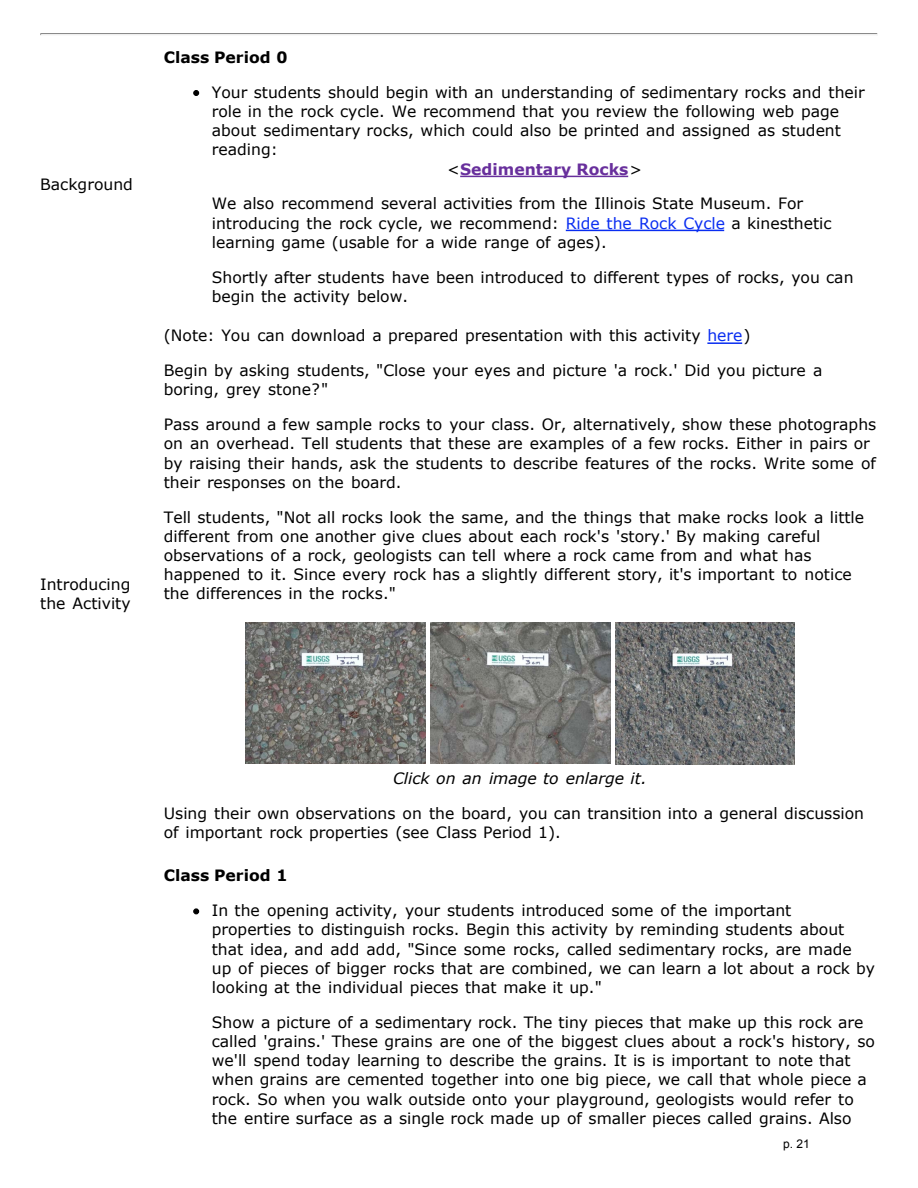
<style>
.page{position:relative;width:918px;height:1188px;background:#fff}
.page>*{position:absolute;margin:0;border:0;box-sizing:border-box;transform-origin:0 0}
.t1{font:15.6px/19.2px "Verdana";color:#000}
.t2{font:italic 15.6px "Verdana";color:#000}
.t3{font:700 15.6px "Verdana";color:#000}
.t4{font:700 15.6px "Verdana";color:#682f9c}
.t5{font:12px "Arial";color:#000}
.s1{font-weight:400;color:#000}
.s2{color:#092df1}
</style>
<div class="page">
<svg style="left:40px;top:33px;width:838px;height:2px"></svg>
<svg style="left:193px;top:90px;width:6px;height:6px"></svg>
<hr style="left:460px;top:176px;width:168px;height:1px;background:#682f9c">
<hr style="left:566px;top:230px;width:158px;height:1px;background:#092df1">
<hr style="left:707px;top:342px;width:35px;height:2px;background:#092df1">
<img style="left:245px;top:622px;width:180px;height:142px">
<img style="left:430px;top:622px;width:180px;height:142px">
<img style="left:615px;top:622px;width:180px;height:143px">
<svg style="left:193px;top:908px;width:6px;height:6px"></svg>
<p class="t1" style="left:40px;top:174px;width:94px">Background</p>
<p class="t1" style="left:40px;top:574px;width:92px">Introducing the Activity</p>
<p class="t3" style="left:164px;top:47px;width:125px">Class Period 0</p>
<p class="t1" style="left:212px;top:82px;width:655px">Your students should begin with an understanding of sedimentary rocks and their</p>
<p class="t1" style="left:212px;top:101px;width:629px">role in the rock cycle. We recommend that you review the following web page</p>
<p class="t1" style="left:212px;top:120px;width:631px">about sedimentary rocks, which could also be printed and assigned as student</p>
<p class="t1" style="left:212px;top:140px;width:68px">reading:</p>
<p class="t4" style="left:447px;top:159px;width:197px"><span class="s1">&lt;</span>Sedimentary Rocks<span class="s1">&gt;</span></p>
<p class="t1" style="left:212px;top:194px;width:621px">We also recommend several activities from the Illinois State Museum. For introducing the rock cycle, we recommend: <span class="s2">Ride the Rock Cycle</span> a kinesthetic learning game (usable for a wide range of ages).</p>
<p class="t1" style="left:212px;top:267px;width:643px">Shortly after students have been introduced to different types of rocks, you can begin the activity below.</p>
<p class="t1" style="left:164px;top:326px;width:588px">(Note: You can download a prepared presentation with this activity <span class="s2">here</span>)</p>
<p class="t1" style="left:164px;top:360px;width:660px">Begin by asking students, "Close your eyes and picture 'a rock.' Did you picture a boring, grey stone?"</p>
<p class="t1" style="left:164px;top:414px;width:714px">Pass around a few sample rocks to your class. Or, alternatively, show these photographs on an overhead. Tell students that these are examples of a few rocks. Either in pairs or by raising their hands, ask the students to describe features of the rocks. Write some of their responses on the board.</p>
<p class="t1" style="left:164px;top:507px;width:702px">Tell students, "Not all rocks look the same, and the things that make rocks look a little different from one another give clues about each rock's 'story.' By making careful observations of a rock, geologists can tell where a rock came from and what has happened to it. Since every rock has a slightly different story, it's important to notice the differences in the rocks."</p>
<p class="t2" style="left:393px;top:769px;width:255px">Click on an image to enlarge it.</p>
<p class="t1" style="left:164px;top:803px;width:702px">Using their own observations on the board, you can transition into a general discussion of important rock properties (see Class Period 1).</p>
<p class="t3" style="left:164px;top:866px;width:125px">Class Period 1</p>
<p class="t1" style="left:212px;top:900px;width:665px">In the opening activity, your students introduced some of the important<br>properties to distinguish rocks. Begin this activity by reminding students about that idea, and add add, "Since some rocks, called sedimentary rocks, are made up of pieces of bigger rocks that are combined, we can learn a lot about a rock by looking at the individual pieces that make it up."</p>
<p class="t1" style="left:212px;top:1012px;width:665px">Show a picture of a sedimentary rock. The tiny pieces that make up this rock are called 'grains.' These grains are one of the biggest clues about a rock's history, so we'll spend today learning to describe the grains. It is is important to note that when grains are cemented together into one big piece, we call that whole piece a rock. So when you walk outside onto your playground, geologists would refer to the entire surface as a single rock made up of smaller pieces called grains. Also</p>
<p class="t5" style="left:783px;top:1137px;width:28px">p. 21</p>
</div>
